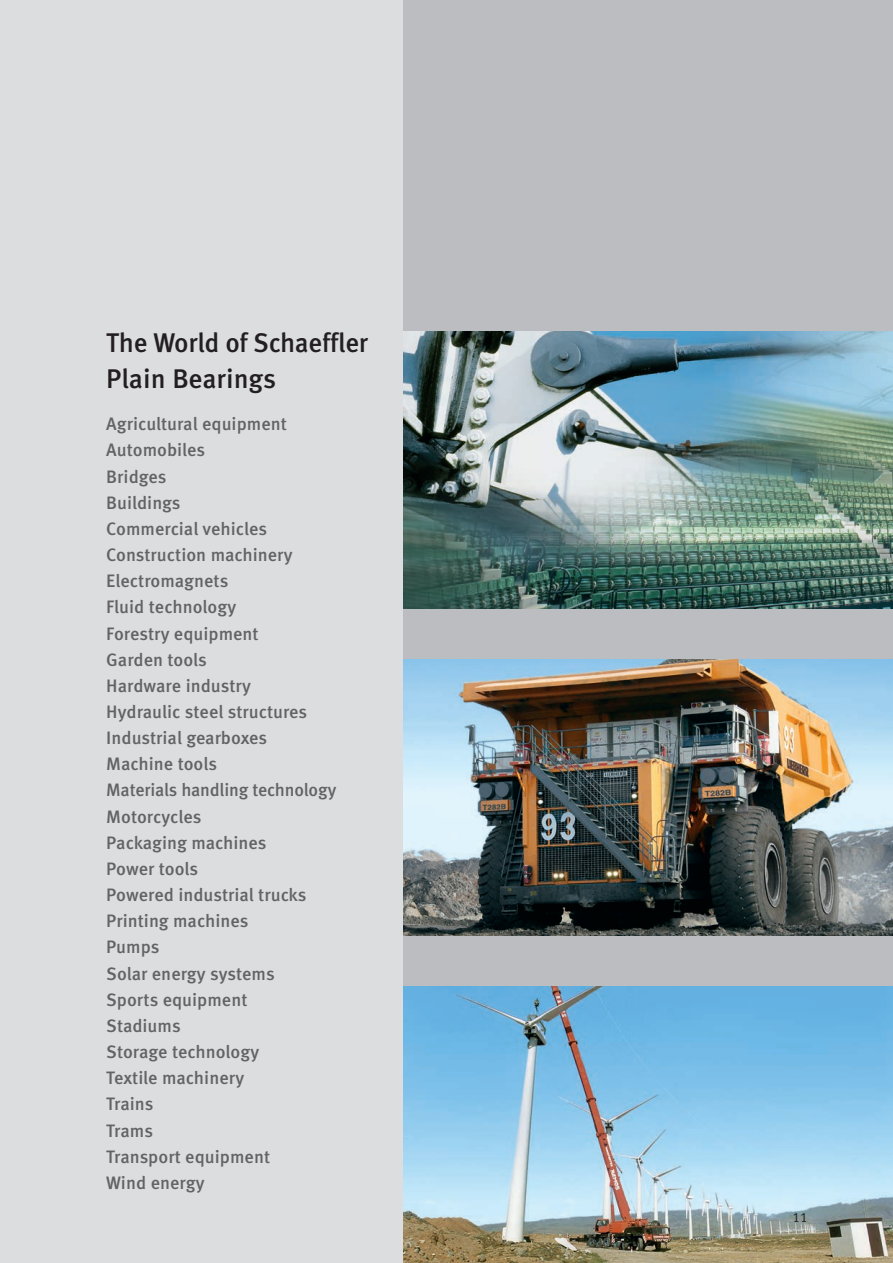
<style>
.page{position:relative;width:893px;height:1263px;background:#dcdddf}
.page>*{position:absolute;margin:0;border:0;box-sizing:border-box;transform-origin:0 0}
.t1{font:500 27px/36px "Schaeffler Meta";letter-spacing:-.01em;color:#231f20}
.t2{font:500 18px/26.1px "Schaeffler Meta";color:#636366}
.t3{font:13.5px "Schaeffler Meta";color:#231f20}
</style>
<div class="page">
<div style="left:404px;top:0;width:489px;height:1263px;background:#bcbdc0"></div>
<img style="left:404px;top:659px;width:489px;height:276px">
<img style="left:404px;top:332px;width:489px;height:276px">
<img style="left:404px;top:986px;width:489px;height:277px">
<h1 class="t1" style="left:106px;top:325px;width:263px">The World of Schaeffler<br>Plain Bearings</h1>
<p class="t2" style="left:106px;top:411px;width:232px">Agricultural equipment<br>Automobiles<br>Bridges<br>Buildings<br>Commercial vehicles<br>Construction machinery<br>Electromagnets<br>Fluid technology<br>Forestry equipment<br>Garden tools<br>Hardware industry<br>Hydraulic steel structures<br>Industrial gearboxes<br>Machine tools<br>Materials handling technology<br>Motorcycles<br>Packaging machines<br>Power tools<br>Powered industrial trucks<br>Printing machines<br>Pumps<br>Solar energy systems<br>Sports equipment<br>Stadiums<br>Storage technology<br>Textile machinery<br>Trains<br>Trams<br>Transport equipment<br>Wind energy</p>
<p class="t3" style="left:792px;top:1209px;width:17px">11</p>
</div>
